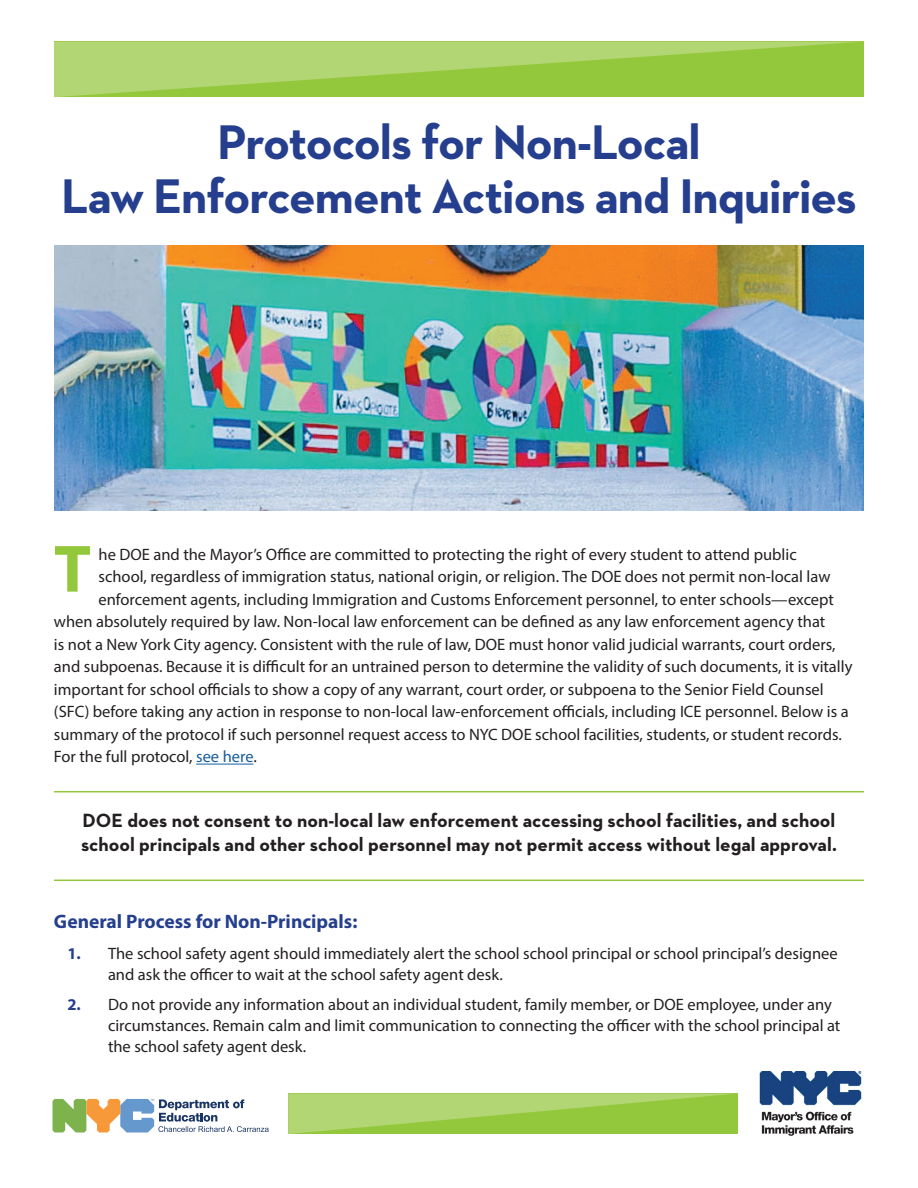
<style>
.page{position:relative;width:918px;height:1188px;background:#fff}
.page>*{position:absolute;margin:0;border:0;box-sizing:border-box;transform-origin:0 0}
.t1{font:700 67.5px "Myriad Pro";color:#94c83c}
.t2{font:700 49.5px/54px "Neutraface 2 Text";letter-spacing:-.02em;color:#253f8e;text-align:center}
.t3{font:700 19.5px/24px "Neutraface 2 Text";color:#231f20}
.t4{font:700 19.5px "Myriad Pro";color:#253f8e}
.t5{font:16.5px/22.5px "Myriad Pro";color:#231f20}
.s1{color:#175d9e}
.s2{font-weight:700;color:#253f8e}
</style>
<div class="page">
<hr style="left:54px;top:880px;width:810px;height:1px;background:#94c83c">
<hr style="left:54px;top:791px;width:810px;height:1px;background:#94c83c">
<hr style="left:196px;top:764px;width:57px;height:1px;background:#175d9e">
<svg style="left:54px;top:42px;width:810px;height:55px;background:#a3ce57"></svg>
<img style="left:54px;top:245px;width:810px;height:266px">
<svg style="left:52px;top:1099px;width:217px;height:33px"></svg>
<svg style="left:288px;top:1094px;width:450px;height:40px;background:#a3ce57"></svg>
<img style="left:759px;top:1071px;width:103px;height:65px">
<h1 class="t2" style="left:61px;top:115px;width:797px">Protocols for Non-Local<br>Law Enforcement Actions and Inquiries</h1>
<p class="t1" style="left:54px;top:525px;width:38px">T</p>
<p class="t5" style="left:99px;top:543px;width:700px">he DOE and the Mayor’s Ofce are committed to protecting the right of every student to attend public</p>
<p class="t5" style="left:99px;top:565px;width:733px">school, regardless of immigration status, national origin, or religion. The DOE does not permit non-local law</p>
<p class="t5" style="left:54px;top:588px;width:800px;text-indent:45px">enforcement agents, including Immigration and Customs Enforcement personnel, to enter schools—except when absolutely required by law. Non-local law enforcement can be defned as any law enforcement agency that<br>is not a New York City agency. Consistent with the rule of law, DOE must honor valid judicial warrants, court orders, and subpoenas. Because it is difcult for an untrained person to determine the validity of such documents, it is vitally important for school ofcials to show a copy of any warrant, court order, or subpoena to the Senior Field Counsel (SFC) before taking any action in response to non-local law-enforcement ofcials, including ICE personnel. Below is a summary of the protocol if such personnel request access to NYC DOE school facilities, students, or student records.<br>For the full protocol, <span class="s1">see here</span>.</p>
<p class="t3" style="left:81px;top:809px;width:757px">DOE does not consent to non-local law enforcement accessing school facilities, and school school principals and other school personnel may not permit access without legal approval.</p>
<h2 class="t4" style="left:54px;top:909px;width:305px">General Process for Non-Principals:</h2>
<p class="t5" style="left:108px;top:942px;width:731px;line-height:21px;text-indent:-41px"><span class="s2">1.</span> The school safety agent should immediately alert the school school principal or school principal’s designee and ask the ofcer to wait at the school safety agent desk.</p>
<p class="t5" style="left:108px;top:994px;width:734px;line-height:21px;text-indent:-41px"><span class="s2">2.</span> Do not provide any information about an individual student, family member, or DOE employee, under any circumstances. Remain calm and limit communication to connecting the ofcer with the school principal at the school safety agent desk.</p>
</div>
